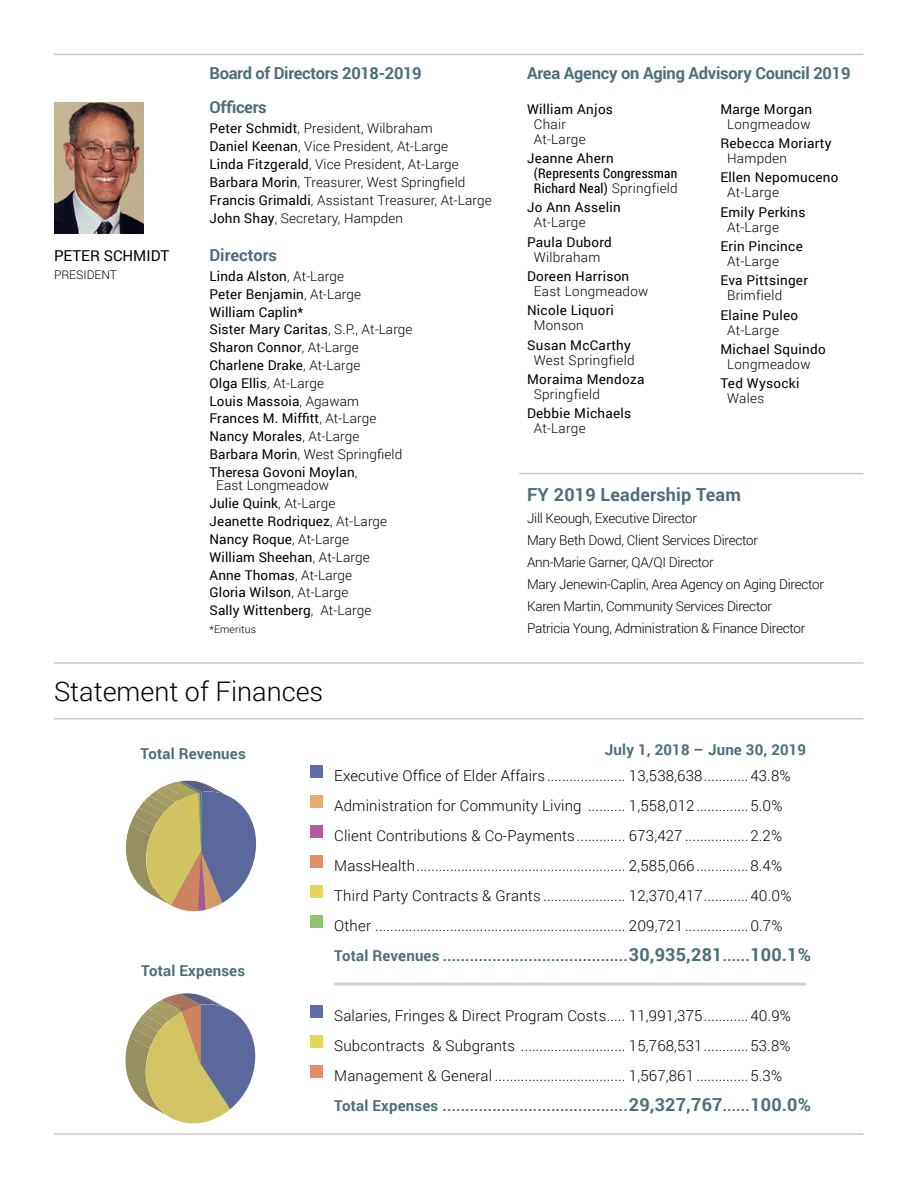
<style>
.page{position:relative;width:918px;height:1188px;background:#fff}
.page>*{position:absolute;margin:0;border:0;box-sizing:border-box;transform-origin:0 0}
.t1{font:300 27px "Roboto";color:#000}
.t2{font:700 18px "Roboto";letter-spacing:.01em;color:#4d6e78}
.t3{font:700 16.5px/33.8px "Roboto";letter-spacing:-.015em;color:#4d6e78}
.t4{font:300 15px/30px "Roboto";letter-spacing:.01em;color:#000}
.t5{font:700 15px "Roboto";letter-spacing:.01em;color:#4d6e78}
.t6{font:15px "Roboto";color:#000}
.t7{font:13.5px/17.9px "Roboto";letter-spacing:.01em;color:#000}
.t8{font:300 13.5px/17.9px "Roboto";letter-spacing:.01em;color:#000}
.t9{font:300 13.5px/21.9px "Roboto";letter-spacing:-.02em;color:#000}
.t10{font:13.5px/15px "Roboto Condensed";letter-spacing:.02em;color:#000}
.t11{font:300 12px "Roboto";color:#000}
.t12{font:300 10.5px "Roboto";letter-spacing:.01em;color:#000}
.s1{font-weight:400}
.s2{font-weight:300}
.s3{font-family:"Roboto";font-weight:300}
.s4{font-weight:700;color:#4d6e78}
.s5{font-weight:700;font-size:18px;color:#4d6e78}
</style>
<div class="page">
<hr style="left:334px;top:983px;width:472px;height:3px;background:#d1d3d4">
<div style="left:310px;top:1005px;width:13px;height:13px;background:#5b6daa"></div>
<div style="left:310px;top:1036px;width:13px;height:12px;background:#e7d759"></div>
<div style="left:310px;top:1066px;width:13px;height:12px;background:#e28e69"></div>
<div style="left:310px;top:765px;width:13px;height:13px;background:#5b6daa"></div>
<div style="left:310px;top:885px;width:13px;height:13px;background:#e7d759"></div>
<div style="left:310px;top:915px;width:13px;height:13px;background:#90c372"></div>
<div style="left:310px;top:825px;width:13px;height:13px;background:#b35aa2"></div>
<div style="left:310px;top:855px;width:13px;height:13px;background:#e28e69"></div>
<div style="left:310px;top:795px;width:13px;height:13px;background:#e7aa6f"></div>
<svg style="left:126px;top:780px;width:130px;height:131px"></svg>
<svg style="left:125px;top:993px;width:130px;height:131px"></svg>
<img style="left:54px;top:103px;width:89px;height:131px">
<hr style="left:54px;top:662px;width:810px;height:2px;background:#939598">
<hr style="left:519px;top:473px;width:345px;height:1px;background:#939598">
<hr style="left:54px;top:54px;width:810px;height:1px;background:#939598">
<hr style="left:54px;top:718px;width:810px;height:2px;background:#939598">
<hr style="left:54px;top:1133px;width:810px;height:2px;background:#939598">
<p class="t6" style="left:54px;top:246px;width:117px">PETER SCHMIDT</p>
<p class="t11" style="left:54px;top:267px;width:64px">PRESIDENT</p>
<p class="t3" style="left:209px;top:56px;width:214px">Board of Directors 2018-2019<br>Officers</p>
<p class="t8" style="left:209px;top:119px;width:284px"><span class="s1">Peter Schmidt</span>, President, Wilbraham<br><span class="s1">Daniel Keenan</span>, Vice President, At-Large<br><span class="s1">Linda Fitzgerald</span>, Vice President, At-Large <span class="s1">Barbara Morin</span>, Treasurer, West Springfield <span class="s1">Francis Grimaldi</span>, Assistant Treasurer, At-Large <span class="s1">John Shay</span>, Secretary, Hampden</p>
<p class="t3" style="left:209px;top:237px;width:69px">Directors</p>
<p class="t7" style="left:209px;top:267px;width:205px">Linda Alston<span class="s2">, At-Large<br></span>Peter Benjamin<span class="s2">, At-Large<br></span>William Caplin*<br>Sister Mary Caritas<span class="s2">, S.P., At-Large<br></span>Sharon Connor<span class="s2">, At-Large<br></span>Charlene Drake<span class="s2">, At-Large<br></span>Olga Ellis<span class="s2">, At-Large<br></span>Louis Massoia<span class="s2">, Agawam<br></span>Frances M. Miffitt<span class="s2">, At-Large<br></span>Nancy Morales<span class="s2">, At-Large<br></span>Barbara Morin<span class="s2">, West Springfield<br></span>Theresa Govoni Moylan<span class="s2">,</span></p>
<p class="t7" style="left:209px;top:476px;width:179px;text-indent:7px"><span class="s2">East Longmeadow<br></span>Julie Quink<span class="s2">, At-Large<br></span>Jeanette Rodriquez<span class="s2">, At-Large<br></span>Nancy Roque<span class="s2">, At-Large<br></span>William Sheehan<span class="s2">, At-Large<br></span>Anne Thomas<span class="s2">, At-Large<br></span>Gloria Wilson<span class="s2">, At-Large<br></span>Sally Wittenberg<span class="s2">, At-Large</span></p>
<p class="t12" style="left:209px;top:622px;width:48px">*Emeritus</p>
<h1 class="t1" style="left:54px;top:672px;width:271px">Statement of Finances</h1>
<p class="t5" style="left:141px;top:743px;width:107px">Total Revenues</p>
<p class="t3" style="left:527px;top:56px;width:325px">Area Agency on Aging Advisory Council 2019</p>
<p class="t7" style="left:527px;top:99px;width:87px">William Anjos</p>
<p class="t8" style="left:534px;top:116px;width:53px;line-height:15px">Chair<br>At-Large</p>
<p class="t7" style="left:527px;top:149px;width:88px">Jeanne Ahern</p>
<p class="t10" style="left:534px;top:165px;width:146px">(Represents Congressman<br>Richard Neal) <span class="s3">Springfield</span></p>
<p class="t7" style="left:527px;top:198px;width:95px">Jo Ann Asselin</p>
<p class="t8" style="left:534px;top:213px;width:53px">At-Large</p>
<p class="t7" style="left:527px;top:232px;width:86px">Paula Dubord</p>
<p class="t8" style="left:534px;top:247px;width:68px">Wilbraham</p>
<p class="t7" style="left:527px;top:267px;width:104px">Doreen Harrison</p>
<p class="t8" style="left:534px;top:282px;width:116px">East Longmeadow</p>
<p class="t7" style="left:527px;top:301px;width:89px">Nicole Liquori</p>
<p class="t8" style="left:534px;top:316px;width:52px">Monson</p>
<p class="t7" style="left:527px;top:335px;width:105px">Susan McCarthy</p>
<p class="t8" style="left:534px;top:350px;width:102px">West Springfield</p>
<p class="t7" style="left:527px;top:370px;width:119px">Moraima Mendoza</p>
<p class="t8" style="left:534px;top:385px;width:68px">Springfield</p>
<p class="t7" style="left:527px;top:404px;width:106px">Debbie Michaels</p>
<p class="t8" style="left:534px;top:419px;width:53px">At-Large</p>
<p class="t7" style="left:720px;top:99px;width:93px">Marge Morgan</p>
<p class="t8" style="left:727px;top:114px;width:85px">Longmeadow</p>
<p class="t7" style="left:720px;top:134px;width:113px">Rebecca Moriarty</p>
<p class="t8" style="left:727px;top:149px;width:61px">Hampden</p>
<p class="t7" style="left:720px;top:168px;width:120px">Ellen Nepomuceno</p>
<p class="t8" style="left:727px;top:183px;width:53px">At-Large</p>
<p class="t7" style="left:720px;top:202px;width:87px">Emily Perkins</p>
<p class="t8" style="left:727px;top:217px;width:53px">At-Large</p>
<p class="t7" style="left:720px;top:237px;width:84px">Erin Pincince</p>
<p class="t8" style="left:727px;top:252px;width:53px">At-Large</p>
<p class="t7" style="left:720px;top:271px;width:89px">Eva Pittsinger</p>
<p class="t8" style="left:727px;top:286px;width:57px">Brimfield</p>
<p class="t7" style="left:720px;top:305px;width:79px">Elaine Puleo</p>
<p class="t8" style="left:727px;top:320px;width:53px">At-Large</p>
<p class="t7" style="left:720px;top:340px;width:107px">Michael Squindo</p>
<p class="t8" style="left:727px;top:355px;width:85px">Longmeadow</p>
<p class="t7" style="left:720px;top:374px;width:81px">Ted Wysocki</p>
<p class="t8" style="left:727px;top:389px;width:39px">Wales</p>
<p class="t2" style="left:527px;top:482px;width:215px">FY 2019 Leadership Team</p>
<p class="t9" style="left:527px;top:507px;width:298px">Jill Keough, Executive Director<br>Mary Beth Dowd, Client Services Director<br>Ann-Marie Garner, QA/QI Director<br>Mary Jenewin-Caplin, Area Agency on Aging Director Karen Martin, Community Services Director<br>Patricia Young, Administration &amp; Finance Director</p>
<p class="t5" style="left:605px;top:739px;width:203px">July 1, 2018 – June 30, 2019</p>
<p class="t5" style="left:141px;top:960px;width:105px">Total Expenses</p>
<p class="t4" style="left:334px;top:760px;width:478px">Executive Office of Elder Affairs..................... 13,538,638............43.8% Administration for Community Living .......... 1,558,012..............5.0% Client Contributions &amp; Co-Payments ............. 673,427 .................2.2% MassHealth........................................................ 2,585,066..............8.4% Third Party Contracts &amp; Grants ...................... 12,370,417............40.0% Other ................................................................... 209,721 .................0.7% <span class="s4">Total Revenues .........................................</span><span class="s5">30,935,281</span><span class="s4">......</span><span class="s5">100.1%</span></p>
<p class="t4" style="left:334px;top:1000px;width:478px">Salaries, Fringes &amp; Direct Program Costs..... 11,991,375............40.9% Subcontracts &amp; Subgrants ............................ 15,768,531............53.8% Management &amp; General ................................... 1,567,861 ..............5.3% <span class="s4">Total Expenses .........................................</span><span class="s5">29,327,767</span><span class="s4">......</span><span class="s5">100.0%</span></p>
</div>
